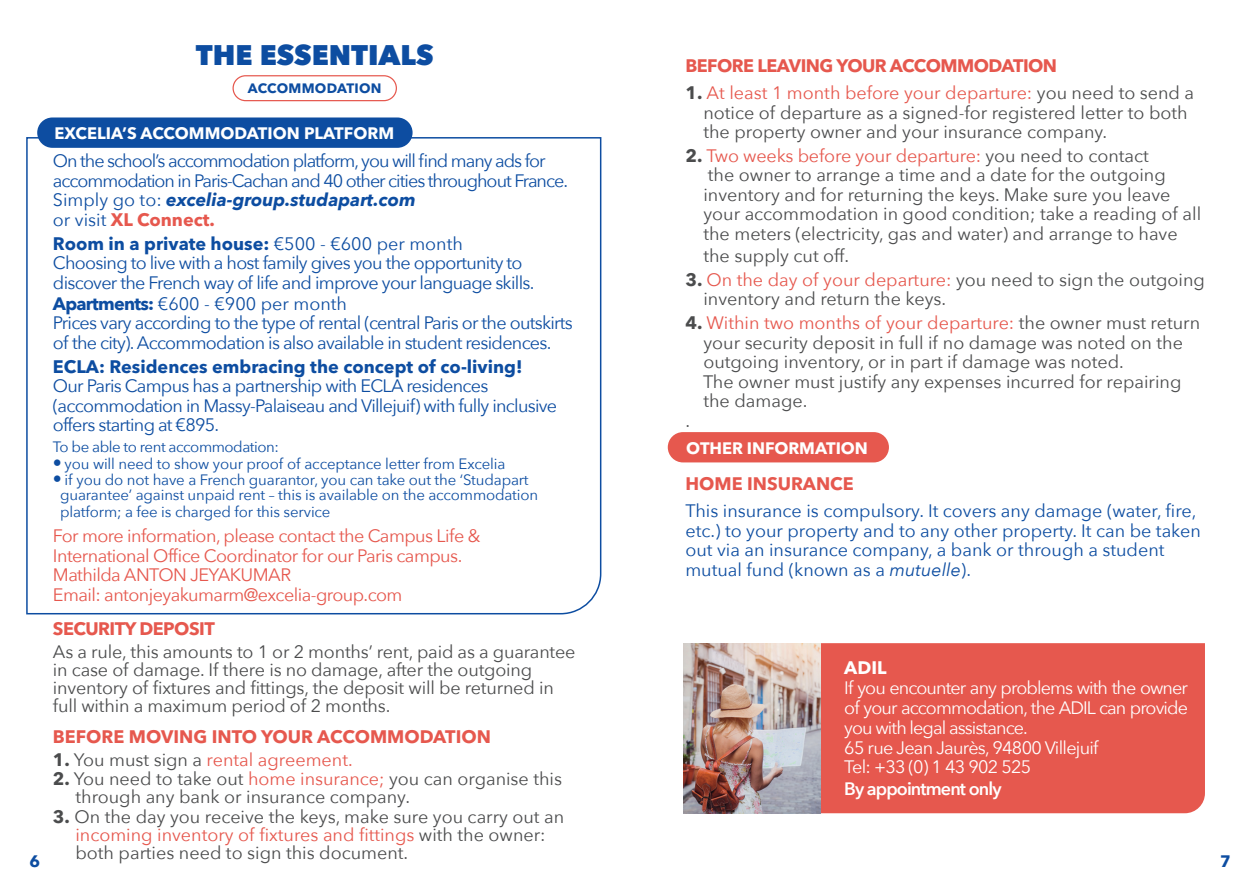
<style>
.page{position:relative;width:1259px;height:893px;background:#fff}
.page>*{position:absolute;margin:0;border:0;box-sizing:border-box;transform-origin:0 0}
.t1{font:800 28.35px "Avenir Next";color:#0d4da1}
.t2{font:18px/19.5px "Avenir Next";color:#4b4c4d}
.t3{font:18px/19.5px "Avenir Next";letter-spacing:-.04em;color:#0d4da1}
.t4{font:18px/19.5px "Avenir Next";color:#0d4da1}
.t5{font:18px/19.5px "Avenir Next";letter-spacing:-.03em;color:#e6584e}
.t6{font:18px/19.8px "Avenir Next";letter-spacing:-.05em;color:#fff}
.t7{font:18px "Avenir Next";color:#e6584e}
.t8{font:700 18px "Avenir Next LT Pro";color:#e6584e}
.t9{font:700 18px "Avenir Next LT Pro";color:#0d4da1}
.t10{font:700 18px "Avenir Next LT Pro";letter-spacing:-.03em;color:#e6584e}
.t11{font:600 18px "Avenir Next";letter-spacing:-.05em;color:#fff}
.t12{font:700 18px "Avenir Next LT Pro";color:#fff}
.t13{font:700 16.5px "Avenir Next LT Pro";color:#fff}
.t14{font:700 16.5px "Avenir Next LT Pro";color:#0d4da1}
.t15{font:15px/15px "Avenir Next";letter-spacing:-.01em;color:#0d4da1}
.t16{font:15px "Avenir Next";letter-spacing:-.03em;color:#0d4da1}
.t17{font:700 13.5px "Avenir Next LT Pro";letter-spacing:.02em;color:#0d4da1}
.s1{font-family:"Avenir Next LT Pro";font-weight:700}
.s2{color:#e6584e}
.s3{font-family:"Avenir Next LT Pro";font-weight:700;color:#4b4c4d}
.s4{color:#4b4c4d}
.s5{font-weight:700;font-style:italic}
.s6{font-family:"Avenir Next LT Pro";font-weight:700;color:#e6584e}
.s7{font-weight:700}
.s8{font-size:18px}
.s9{font-style:italic}
</style>
<div class="page">
<div style="left:820px;top:643px;width:385px;height:170px;background:#e6584e"></div>
<img style="left:683px;top:643px;width:137px;height:170px">
<div style="left:668px;top:432px;width:221px;height:30px;background:#e6584e;border-radius:15px"></div>
<svg style="left:26px;top:136px;width:576px;height:479px"></svg>
<div style="left:37px;top:117px;width:375px;height:31px;background:#0d4da1;border-radius:15px"></div>
<div style="left:232px;top:75px;width:165px;height:26px;border:1px solid #e6584e;border-radius:12px"></div>
<h1 class="t1" style="left:196px;top:37px;width:239px">THE ESSENTIALS</h1>
<p class="t17" style="left:248px;top:80px;width:135px">ACCOMMODATION</p>
<p class="t10" style="left:685px;top:55px;width:373px">BEFORE LEAVING YOUR ACCOMMODATION</p>
<p class="t2" style="left:703px;top:82px;width:492px;text-indent:-18px"><span class="s1">1.</span> <span class="s2">At least 1 month before your departure:</span> you need to send a notice of departure as a signed-for registered letter to both the property owner and your insurance company.</p>
<p class="t2" style="left:703px;top:145px;width:499px;text-indent:-18px"><span class="s1">2.</span> <span class="s2">Two weeks before your departure:</span> you need to contact<br>the owner to arrange a time and a date for the outgoing inventory and for returning the keys. Make sure you leave your accommodation in good condition; take a reading of all the meters (electricity, gas and water) and arrange to have</p>
<p class="t2" style="left:703px;top:245px;width:147px">the supply cut off.</p>
<p class="t2" style="left:703px;top:269px;width:503px;text-indent:-18px"><span class="s1">3.</span> <span class="s2">On the day of your departure:</span> you need to sign the outgoing inventory and return the keys.</p>
<p class="t7" style="left:685px;top:308px;width:516px"><span class="s3">4.</span> Within two months of your departure: <span class="s4">the owner must return</span></p>
<p class="t2" style="left:703px;top:332px;width:481px">your security deposit in full if no damage was noted on the</p>
<p class="t2" style="left:703px;top:351px;width:422px">outgoing inventory, or in part if damage was noted.</p>
<p class="t2" style="left:703px;top:371px;width:480px">The owner must justify any expenses incurred for repairing</p>
<p class="t2" style="left:703px;top:390px;width:105px">the damage.</p>
<p class="t2" style="left:685px;top:410px;width:6px">.</p>
<p class="t13" style="left:54px;top:123px;width:341px">EXCELIA’S ACCOMMODATION PLATFORM</p>
<p class="t3" style="left:53px;top:150px;width:516px">On the school’s accommodation platform, you will find many ads for accommodation in Paris-Cachan and 40 other cities throughout France.<br>Simply go to: <span class="s5">excelia-group.studapart.com</span></p>
<p class="t3" style="left:53px;top:207px;width:411px;line-height:24px">or visit <span class="s6">XL Connect.<br></span><span class="s1">Room in a private house:</span> €500 - €600 per month</p>
<p class="t3" style="left:53px;top:252px;width:521px">Choosing to live with a host family gives you the opportunity to discover the French way of life and improve your language skills.<br><span class="s7">Apartments:</span> €600 - €900 per month<br>Prices vary according to the type of rental (central Paris or the outskirts of the city). Accommodation is also available in student residences.</p>
<p class="t9" style="left:53px;top:355px;width:471px">ECLA: Residences embracing the concept of co-living!</p>
<p class="t3" style="left:53px;top:375px;width:506px">Our Paris Campus has a partnership with ECLA residences (accommodation in Massy-Palaiseau and Villejuif) with fully inclusive offers starting at €895.</p>
<p class="t16" style="left:53px;top:434px;width:227px">To be able to rent accommodation:</p>
<p class="t15" style="left:53px;top:455px;width:454px"><span class="s8">•</span> you will need to show your proof of acceptance letter from Excelia</p>
<p class="t15" style="left:60px;top:472px;width:479px;text-indent:-7px"><span class="s8">•</span> if you do not have a French guarantor, you can take out the ‘Studapart guarantee’ against unpaid rent – this is available on the accommodation</p>
<p class="t15" style="left:60px;top:503px;width:272px">platform; a fee is charged for this service</p>
<p class="t5" style="left:53px;top:525px;width:429px">For more information, please contact the Campus Life &amp; International Office Coordinator for our Paris campus.<br>Mathilda ANTON JEYAKUMAR<br>Email: antonjeyakumarm@excelia-group.com</p>
<p class="t10" style="left:53px;top:618px;width:163px">SECURITY DEPOSIT</p>
<p class="t2" style="left:53px;top:642px;width:524px;line-height:18px">As a rule, this amounts to 1 or 2 months’ rent, paid as a guarantee in case of damage. If there is no damage, after the outgoing inventory of fixtures and fittings, the deposit will be returned in full within a maximum period of 2 months.</p>
<p class="t8" style="left:53px;top:726px;width:439px">BEFORE MOVING INTO YOUR ACCOMMODATION</p>
<p class="t7" style="left:53px;top:744px;width:301px"><span class="s3">1.</span> <span class="s4">You must sign a</span> rental agreement.</p>
<p class="t2" style="left:75px;top:769px;width:488px;line-height:18px;text-indent:-22px"><span class="s1">2.</span> You need to take out <span class="s2">home insurance;</span> you can organise this through any bank or insurance company.</p>
<p class="t2" style="left:75px;top:807px;width:490px;line-height:18px;text-indent:-22px"><span class="s1">3.</span> On the day you receive the keys, make sure you carry out an <span class="s2">incoming inventory of fixtures and fittings</span> with the owner: both parties need to sign this document.</p>
<p class="t13" style="left:686px;top:438px;width:183px">OTHER INFORMATION</p>
<p class="t8" style="left:685px;top:473px;width:170px">HOME INSURANCE</p>
<p class="t4" style="left:685px;top:501px;width:517px">This insurance is compulsory. It covers any damage (water, fire, etc.) to your property and to any other property. It can be taken out via an insurance company, a bank or through a student mutual fund (known as a <span class="s9">mutuelle</span>).</p>
<p class="t12" style="left:844px;top:656px;width:44px">ADIL</p>
<p class="t6" style="left:844px;top:677px;width:345px">If you encounter any problems with the owner of your accommodation, the ADIL can provide you with legal assistance.<br>65 rue Jean Jaurès, 94800 Villejuif<br>Tel: +33 (0) 1 43 902 525</p>
<p class="t11" style="left:844px;top:773px;width:159px">By appointment only</p>
<p class="t14" style="left:29px;top:851px;width:12px">6</p>
<p class="t14" style="left:1220px;top:851px;width:12px">7</p>
</div>
